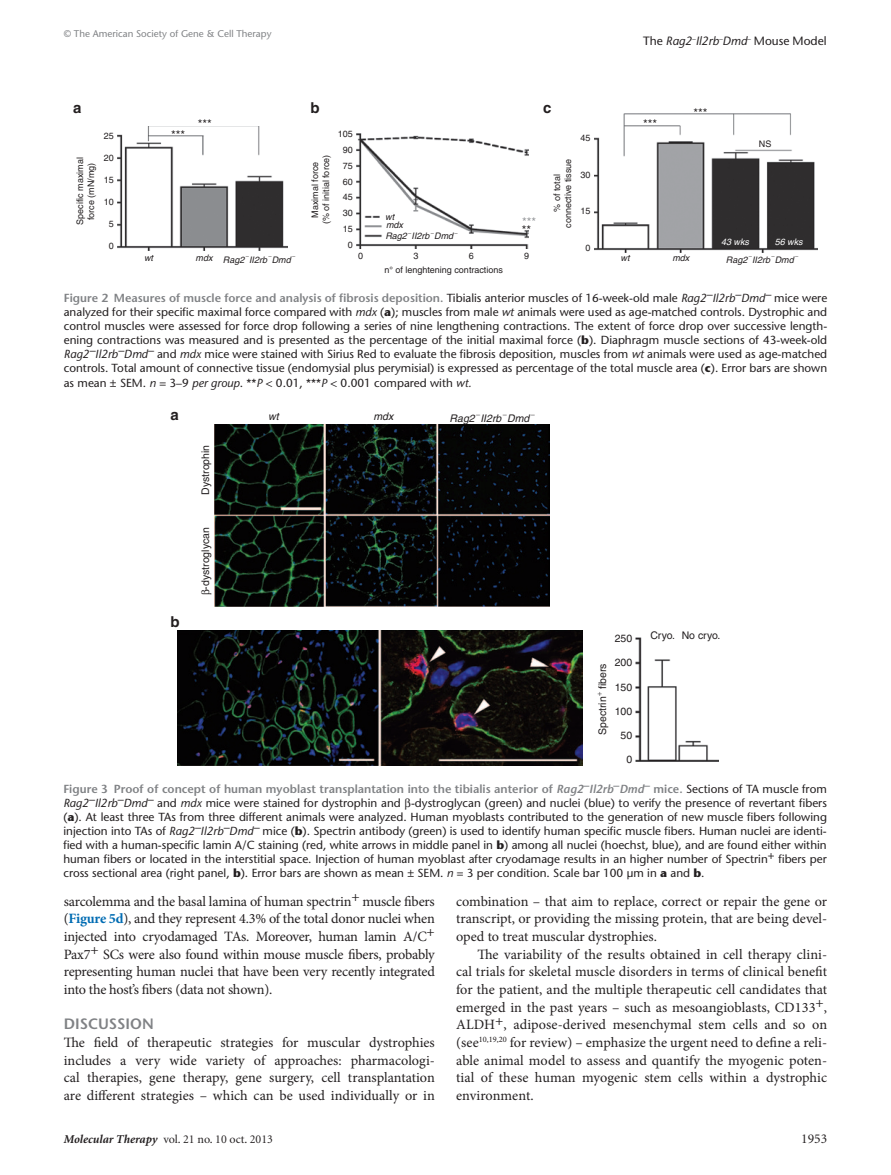
<style>
.page{position:relative;width:891px;height:1175px;background:#fff}
.page>*{position:absolute;margin:0;border:0;box-sizing:border-box;transform-origin:0 0}
.t1{font:600 15px "ITC Stone Sans";color:#808285}
.t2{font:700 15px "Helvetica";color:#231f20}
.t3{font:14.25px/17.7px "Minion Pro";letter-spacing:-.005em;color:#231f20;text-align:justify}
.t4{font:13.5px "Minion";color:#231f20}
.t5{font:12px "Minion";color:#231f20}
.t6{font:12px "Stone Sans";color:#231f20}
.t7{font:12px "Helvetica";color:#231f20}
.t8{font:12px "Helvetica";color:#939598}
.t9{font:11.7px/14.1px "Stone Sans";color:#231f20;text-align:justify}
.t10{font:600 11.7px "ITC Stone Sans";color:#808285}
.t11{font:10.5px "Helvetica";color:#231f20}
.t12{font:italic 10.5px "Helvetica";color:#231f20}
.t13{font:9.75px "Stone Sans";color:#808285}
.t14{font:9px/10.8px "Helvetica";color:#231f20;text-align:center}
.t15{font:italic 9px/19.4px "Helvetica";color:#231f20}
.t16{font:italic 9px "Helvetica";color:#fff}
.s1{font-style:italic}
.s2{font-family:"Stone Sans";font-weight:400;color:#231f20}
.s3{font-family:"Stone Sans";font-weight:400;font-style:italic;color:#231f20}
.s4{font-weight:700}
.s5{font-family:"Stone Sans";font-style:italic}
.s6{font-weight:700;color:#006cb3}
.s7{font-weight:700;font-style:italic}
</style>
<div class="page">
<img style="left:118px;top:126px;width:170px;height:125px">
<img style="left:357px;top:133px;width:171px;height:116px">
<img style="left:594px;top:113px;width:224px;height:139px">
<img style="left:636px;top:637px;width:83px;height:124px">
<img style="left:215px;top:424px;width:334px;height:182px">
<img style="left:178px;top:630px;width:404px;height:135px">
<p class="t13" style="left:64px;top:28px;width:209px">© The American Society of Gene &amp; Cell Therapy</p>
<p class="t2" style="left:73px;top:98px;width:10px">a</p>
<p class="t2" style="left:310px;top:98px;width:11px">b</p>
<p class="t2" style="left:543px;top:98px;width:10px">c</p>
<p class="t14" style="left:104px;top:130px;width:12px">25</p>
<p class="t7" style="left:171px;top:127px;width:16px">***</p>
<p class="t7" style="left:198px;top:117px;width:16px">***</p>
<p class="t14" style="left:338px;top:129px;width:17px">105</p>
<p class="t14" style="left:104px;top:152px;width:12px">20</p>
<p class="t14" style="left:75px;top:225px;width:69px;rotate:-90deg">Specific maximal force (mN/mg)</p>
<p class="t14" style="left:310px;top:224px;width:71px;rotate:-90deg">Maximal force<br>(% of initial force)</p>
<p class="t14" style="left:104px;top:174px;width:12px">15</p>
<p class="t14" style="left:104px;top:196px;width:12px">10</p>
<p class="t14" style="left:109px;top:218px;width:7px">5</p>
<p class="t14" style="left:343px;top:144px;width:12px">90</p>
<p class="t14" style="left:343px;top:160px;width:12px">75</p>
<p class="t14" style="left:343px;top:176px;width:12px">60</p>
<p class="t14" style="left:343px;top:192px;width:12px">45</p>
<p class="t14" style="left:343px;top:207px;width:12px">30</p>
<p class="t14" style="left:343px;top:223px;width:12px">15</p>
<p class="t14" style="left:109px;top:240px;width:7px">0</p>
<p class="t14" style="left:348px;top:239px;width:7px">0</p>
<p class="t15" style="left:385px;top:207px;width:23px">wt<br>Rag2</p>
<p class="t15" style="left:386px;top:215px;width:19px">mdx</p>
<p class="t15" style="left:412px;top:226px;width:20px">II2rb</p>
<p class="t15" style="left:434px;top:226px;width:20px">Dmd</p>
<p class="t8" style="left:522px;top:215px;width:16px">***</p>
<p class="t7" style="left:522px;top:222px;width:11px">**</p>
<p class="t15" style="left:144px;top:248px;width:11px">wt</p>
<p class="t15" style="left:196px;top:250px;width:50px">mdx Rag2</p>
<p class="t15" style="left:249px;top:250px;width:20px">II2rb</p>
<p class="t15" style="left:272px;top:250px;width:20px">Dmd</p>
<p class="t14" style="left:358px;top:251px;width:7px">0</p>
<p class="t14" style="left:384px;top:249px;width:120px;line-height:14px;text-align:left;text-indent:29px">3<br>n° of lenghtening contractions</p>
<p class="t14" style="left:469px;top:251px;width:7px">6</p>
<p class="t14" style="left:524px;top:251px;width:7px">9</p>
<p class="t14" style="left:552px;top:227px;width:70px;rotate:-90deg">% of total connective tissue</p>
<p class="t14" style="left:580px;top:133px;width:12px">45</p>
<p class="t14" style="left:580px;top:169px;width:12px">30</p>
<p class="t14" style="left:580px;top:206px;width:12px">15</p>
<p class="t14" style="left:585px;top:242px;width:7px">0</p>
<p class="t6" style="left:643px;top:34px;width:185px">The <span class="s1">Rag2</span><sup>–</sup><span class="s1">Il2rb</span><sup>–</sup><span class="s1">Dmd</span><sup>–</sup> Mouse Model</p>
<p class="t7" style="left:643px;top:116px;width:16px">***</p>
<p class="t7" style="left:693px;top:105px;width:16px">***</p>
<p class="t14" style="left:759px;top:139px;width:14px">NS</p>
<p class="t16" style="left:721px;top:237px;width:30px">43 wks</p>
<p class="t16" style="left:775px;top:237px;width:30px">56 wks</p>
<p class="t15" style="left:621px;top:248px;width:11px">wt</p>
<p class="t15" style="left:672px;top:248px;width:19px">mdx</p>
<p class="t15" style="left:726px;top:250px;width:23px">Rag2</p>
<p class="t15" style="left:752px;top:250px;width:20px">II2rb</p>
<p class="t15" style="left:775px;top:250px;width:20px">Dmd</p>
<p class="t10" style="left:64px;top:291px;width:765px">Figure 2 Measures of muscle force and analysis of fibrosis deposition. <span class="s2">Tibialis anterior muscles of 16-week-old male</span> <span class="s3">Rag2</span><sup>–</sup><span class="s3">Il2rb</span><sup>–</sup><span class="s3">Dmd</span><sup>–</sup> <span class="s2">mice were</span></p>
<p class="t9" style="left:64px;top:305px;width:765px">analyzed for their specific maximal force compared with <span class="s1">mdx</span> (<span class="s4">a</span>); muscles from male <span class="s1">wt</span> animals were used as age-matched controls. Dystrophic and control muscles were assessed for force drop following a series of nine lengthening contractions. The extent of force drop over successive length&shy;ening contractions was measured and is presented as the percentage of the initial maximal force (<span class="s4">b</span>). Diaphragm muscle sections of 43-week-old <span class="s1">Rag2</span><sup>–</sup><span class="s1">Il2rb</span><sup>–</sup><span class="s1">Dmd</span><sup>–</sup> and <span class="s1">mdx</span> mice were stained with Sirius Red to evaluate the fibrosis deposition, muscles from <span class="s1">wt</span> animals were used as age-matched controls. Total amount of connective tissue (endomysial plus perymisial) is expressed as percentage of the total muscle area (<span class="s4">c</span>). Error bars are shown as mean ± SEM. <span class="s1">n</span> = 3–9 <span class="s1">per group</span>. **<span class="s1">P</span> &lt; 0.01, ***<span class="s1">P</span> &lt; 0.001 compared with <span class="s1">wt.</span></p>
<p class="t2" style="left:170px;top:406px;width:10px">a</p>
<p class="t2" style="left:170px;top:612px;width:11px">b</p>
<p class="t11" style="left:199px;top:495px;width:52px;rotate:-90deg">Dystrophin</p>
<p class="t11" style="left:199px;top:589px;width:64px;rotate:-90deg">-dystroglycan</p>
<p class="t12" style="left:268px;top:410px;width:12px">wt</p>
<p class="t12" style="left:374px;top:410px;width:21px">mdx</p>
<p class="t12" style="left:450px;top:412px;width:87px">Rag2 −II2rb −Dmd −</p>
<p class="t11" style="left:615px;top:632px;width:19px">250</p>
<p class="t11" style="left:650px;top:629px;width:72px">Cryo. No cryo.</p>
<p class="t11" style="left:615px;top:656px;width:19px">200</p>
<p class="t11" style="left:596px;top:735px;width:73px;rotate:-90deg">Spectrin fibers</p>
<p class="t11" style="left:615px;top:681px;width:19px">150</p>
<p class="t11" style="left:615px;top:705px;width:19px">100</p>
<p class="t11" style="left:621px;top:729px;width:13px">50</p>
<p class="t11" style="left:626px;top:753px;width:7px">0</p>
<p class="t10" style="left:63px;top:782px;width:765px">Figure 3 Proof of concept of human myoblast transplantation into the tibialis anterior of <span class="s5">Rag2</span><sup>–</sup><span class="s5">Il2rb</span><sup>–</sup><span class="s5">Dmd</span><sup>–</sup> mice. <span class="s2">Sections of TA muscle from</span></p>
<p class="t9" style="left:63px;top:796px;width:765px"><span class="s1">Rag2</span><sup>–</sup><span class="s1">Il2rb</span><sup>–</sup><span class="s1">Dmd</span><sup>–</sup> and <span class="s1">mdx</span> mice were stained for dystrophin and -dystroglycan (green) and nuclei (blue) to verify the presence of revertant fibers (<span class="s4">a</span>). At least three TAs from three different animals were analyzed. Human myoblasts contributed to the generation of new muscle fibers following injection into TAs of <span class="s1">Rag2</span><sup>–</sup><span class="s1">Il2rb</span><sup>–</sup><span class="s1">Dmd</span><sup>–</sup> mice (<span class="s4">b</span>). Spectrin antibody (green) is used to identify human specific muscle fibers. Human nuclei are identi&shy;fied with a human-specific lamin A/C staining (red, white arrows in middle panel in <span class="s4">b</span>) among all nuclei (hoechst, blue), and are found either within human fibers or located in the interstitial space. Injection of human myoblast after cryodamage results in an higher number of Spectrin+ fibers per cross sectional area (right panel, <span class="s4">b</span>). Error bars are shown as mean ± SEM. <span class="s1">n</span> = 3 per condition. Scale bar 100 μm in <span class="s4">a</span> and <span class="s4">b</span>.</p>
<p class="t3" style="left:64px;top:892px;width:373px">sarcolemma and the basal lamina of human spectrin+ muscle fibers (<span class="s6">Figure 5d</span>), and they represent 4.3% of the total donor nuclei when injected into cryodamaged TAs. Moreover, human lamin A/C+ Pax7+ SCs were also found within mouse muscle fibers, probably representing human nuclei that have been very recently integrated into the host’s fibers (data not shown).</p>
<p class="t1" style="left:64px;top:1015px;width:91px">DISCUSSION</p>
<p class="t3" style="left:64px;top:1033px;width:373px">The field of therapeutic strategies for muscular dystrophies includes a very wide variety of approaches: pharmacologi&shy;cal therapies, gene therapy, gene surgery, cell transplantation are different strategies – which can be used individually or in</p>
<p class="t3" style="left:456px;top:892px;width:373px">combination – that aim to replace, correct or repair the gene or transcript, or providing the missing protein, that are being devel&shy;oped to treat muscular dystrophies.</p>
<p class="t3" style="left:456px;top:945px;width:373px;text-indent:21px">The variability of the results obtained in cell therapy clini&shy;cal trials for skeletal muscle disorders in terms of clinical benefit for the patient, and the multiple therapeutic cell candidates that emerged in the past years – such as mesoangioblasts, CD133+, ALDH+, adipose-derived mesenchymal stem cells and so on (see<sup>10,19,20</sup> for review) – emphasize the urgent need to define a reli&shy;able animal model to assess and quantify the myogenic poten&shy;tial of these human myogenic stem cells within a dystrophic environment.</p>
<p class="t5" style="left:64px;top:1133px;width:211px"><span class="s7">Molecular Therapy</span> vol. 21 no. 10 oct. 2013</p>
<p class="t4" style="left:801px;top:1132px;width:27px">1953</p>
</div>
